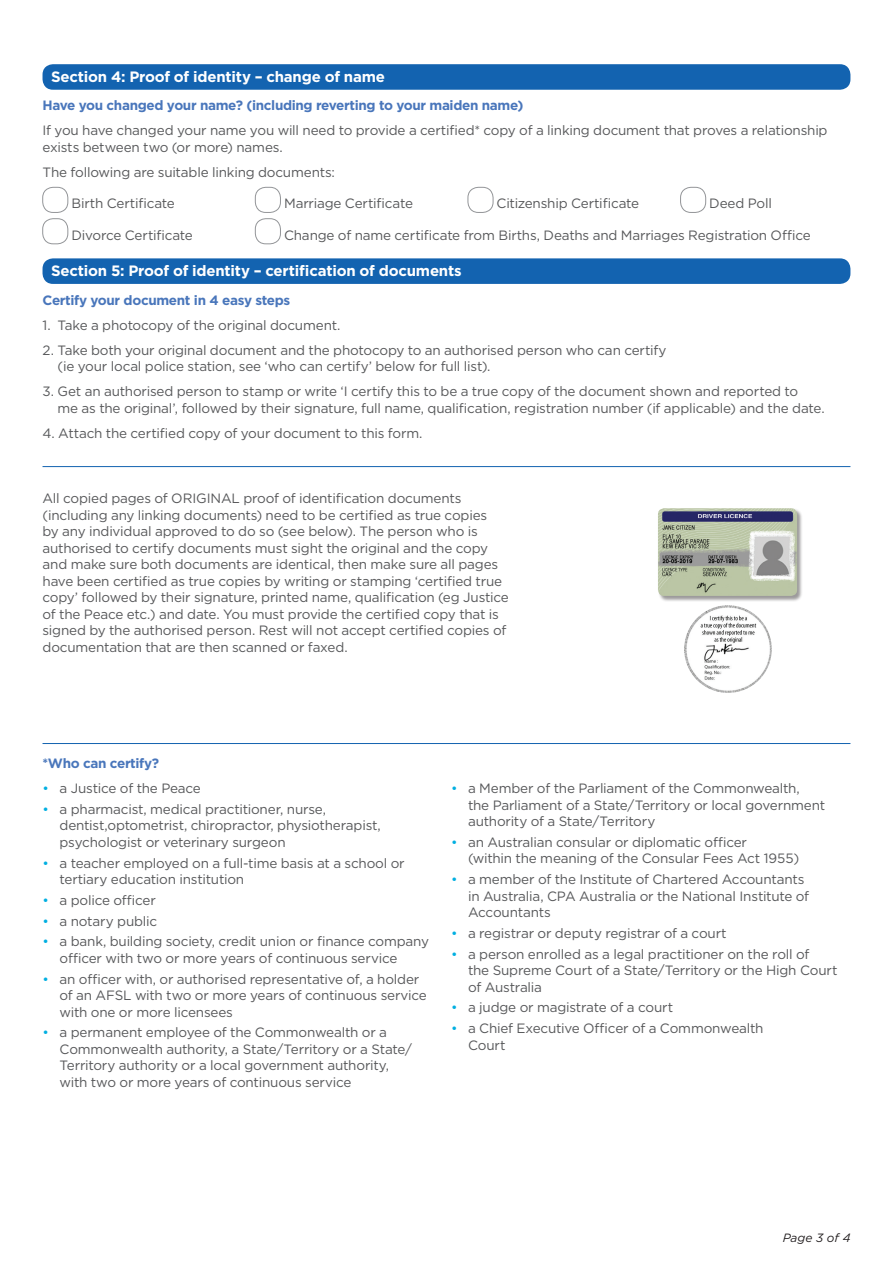
<style>
.page{position:relative;width:893px;height:1263px;background:#fff}
.page>*{position:absolute;margin:0;border:0;box-sizing:border-box;transform-origin:0 0}
.t1{font:700 15px "Gotham";letter-spacing:-.015em;color:#fff}
.t2{font:13.5px/16.5px "Gotham";letter-spacing:-.015em;color:#57585a}
.t3{font:700 13.5px "Gotham";letter-spacing:-.025em;color:#4976bb}
.t4{font:italic 12px "Gotham";color:#231f20}
.s1{color:#00afe1}
</style>
<div class="page">
<hr style="left:43px;top:466px;width:807px;height:1px;background:#1363b0">
<hr style="left:43px;top:743px;width:807px;height:1px;background:#1363b0">
<div style="left:43px;top:64px;width:807px;height:26px;background:#1363b0;border-radius:10px"></div>
<div style="left:43px;top:187px;width:25px;height:26px;border:1px solid #939598;border-radius:10px"></div>
<div style="left:255px;top:187px;width:26px;height:26px;border:1px solid #939598;border-radius:10px"></div>
<div style="left:468px;top:187px;width:25px;height:26px;border:1px solid #939598;border-radius:10px"></div>
<div style="left:680px;top:187px;width:26px;height:26px;border:1px solid #939598;border-radius:10px"></div>
<div style="left:43px;top:218px;width:25px;height:26px;border:1px solid #939598;border-radius:10px"></div>
<div style="left:255px;top:218px;width:26px;height:26px;border:1px solid #939598;border-radius:10px"></div>
<div style="left:43px;top:258px;width:807px;height:26px;background:#1363b0;border-radius:10px"></div>
<div style="left:647px;top:499px;width:162px;height:207px;border:1px solid #fff;border-radius:11px"></div>
<div style="left:658px;top:508px;width:145px;height:94px;background:#231f20;opacity:.45"></div>
<img style="left:658px;top:508px;width:139px;height:88px">
<img style="left:684px;top:605px;width:88px;height:88px;border-radius:44px">
<p class="t1" style="left:51px;top:67px;width:336px">Section 4: Proof of identity – change of name</p>
<p class="t3" style="left:43px;top:97px;width:483px">Have you changed your name? (including reverting to your maiden name)</p>
<p class="t2" style="left:43px;top:122px;width:787px">If you have changed your name you will need to provide a certified* copy of a linking document that proves a relationship exists between two (or more) names.</p>
<p class="t2" style="left:43px;top:164px;width:294px">The following are suitable linking documents:</p>
<p class="t2" style="left:71px;top:195px;width:105px">Birth Certificate</p>
<p class="t2" style="left:284px;top:195px;width:130px">Marriage Certificate</p>
<p class="t2" style="left:497px;top:195px;width:144px">Citizenship Certificate</p>
<p class="t2" style="left:709px;top:195px;width:64px">Deed Poll</p>
<p class="t2" style="left:71px;top:226px;width:123px">Divorce Certificate</p>
<p class="t2" style="left:284px;top:226px;width:528px">Change of name certificate from Births, Deaths and Marriages Registration Office</p>
<p class="t1" style="left:51px;top:261px;width:412px">Section 5: Proof of identity – certification of documents</p>
<p class="t3" style="left:43px;top:291px;width:249px">Certify your document in 4 easy steps</p>
<p class="t2" style="left:43px;top:316px;width:299px">1. Take a photocopy of the original document.</p>
<p class="t2" style="left:58px;top:341px;width:611px;text-indent:-15px">2. Take both your original document and the photocopy to an authorised person who can certify (ie your local police station, see ‘who can certify’ below for full list).</p>
<p class="t2" style="left:58px;top:383px;width:769px;text-indent:-15px">3. Get an authorised person to stamp or write ‘I certify this to be a true copy of the document shown and reported to<br>me as the original’, followed by their signature, full name, qualification, registration number (if applicable) and the date.</p>
<p class="t2" style="left:43px;top:424px;width:381px">4. Attach the certified copy of your document to this form.</p>
<p class="t2" style="left:43px;top:490px;width:468px">All copied pages of ORIGINAL proof of identification documents (including any linking documents) need to be certified as true copies<br>by any individual approved to do so (see below). The person who is authorised to certify documents must sight the original and the copy and make sure both documents are identical, then make sure all pages have been certified as true copies by writing or stamping ‘certified true copy’ followed by their signature, printed name, qualification (eg Justice of the Peace etc.) and date. You must provide the certified copy that is signed by the authorised person. Rest will not accept certified copies of documentation that are then scanned or faxed.</p>
<p class="t3" style="left:43px;top:754px;width:118px">*Who can certify?</p>
<p class="t2" style="left:43px;top:780px;width:160px"><span class="s1">•</span> a Justice of the Peace</p>
<p class="t2" style="left:60px;top:800px;width:323px;text-indent:-17px"><span class="s1">•</span> a pharmacist, medical practitioner, nurse, dentist,optometrist, chiropractor, physiotherapist, psychologist or veterinary surgeon</p>
<p class="t2" style="left:60px;top:854px;width:347px;text-indent:-17px"><span class="s1">•</span> a teacher employed on a full-time basis at a school or tertiary education institution</p>
<p class="t2" style="left:43px;top:891px;width:115px"><span class="s1">•</span> a police officer</p>
<p class="t2" style="left:43px;top:912px;width:116px"><span class="s1">•</span> a notary public</p>
<p class="t2" style="left:60px;top:933px;width:371px;text-indent:-17px"><span class="s1">•</span> a bank, building society, credit union or finance company officer with two or more years of continuous service</p>
<p class="t2" style="left:60px;top:970px;width:369px;text-indent:-17px"><span class="s1">•</span> an officer with, or authorised representative of, a holder of an AFSL with two or more years of continuous service with one or more licensees</p>
<p class="t2" style="left:60px;top:1024px;width:354px;text-indent:-17px"><span class="s1">•</span> a permanent employee of the Commonwealth or a Commonwealth authority, a State/Territory or a State/ Territory authority or a local government authority, with two or more years of continuous service</p>
<p class="t2" style="left:468px;top:780px;width:359px;text-indent:-17px"><span class="s1">•</span> a Member of the Parliament of the Commonwealth,<br>the Parliament of a State/Territory or local government authority of a State/Territory</p>
<p class="t2" style="left:468px;top:833px;width:333px;text-indent:-17px"><span class="s1">•</span> an Australian consular or diplomatic officer<br>(within the meaning of the Consular Fees Act 1955)</p>
<p class="t2" style="left:468px;top:871px;width:343px;text-indent:-17px"><span class="s1">•</span> a member of the Institute of Chartered Accountants in Australia, CPA Australia or the National Institute of<br>Accountants</p>
<p class="t2" style="left:451px;top:924px;width:277px"><span class="s1">•</span> a registrar or deputy registrar of a court</p>
<p class="t2" style="left:468px;top:945px;width:371px;text-indent:-17px"><span class="s1">•</span> a person enrolled as a legal practitioner on the roll of<br>the Supreme Court of a State/Territory or the High Court of Australia</p>
<p class="t2" style="left:451px;top:999px;width:224px"><span class="s1">•</span> a judge or magistrate of a court</p>
<p class="t2" style="left:468px;top:1020px;width:297px;text-indent:-17px"><span class="s1">•</span> a Chief Executive Officer of a Commonwealth<br>Court</p>
<p class="t4" style="left:783px;top:1230px;width:69px">Page 3 of 4</p>
</div>
